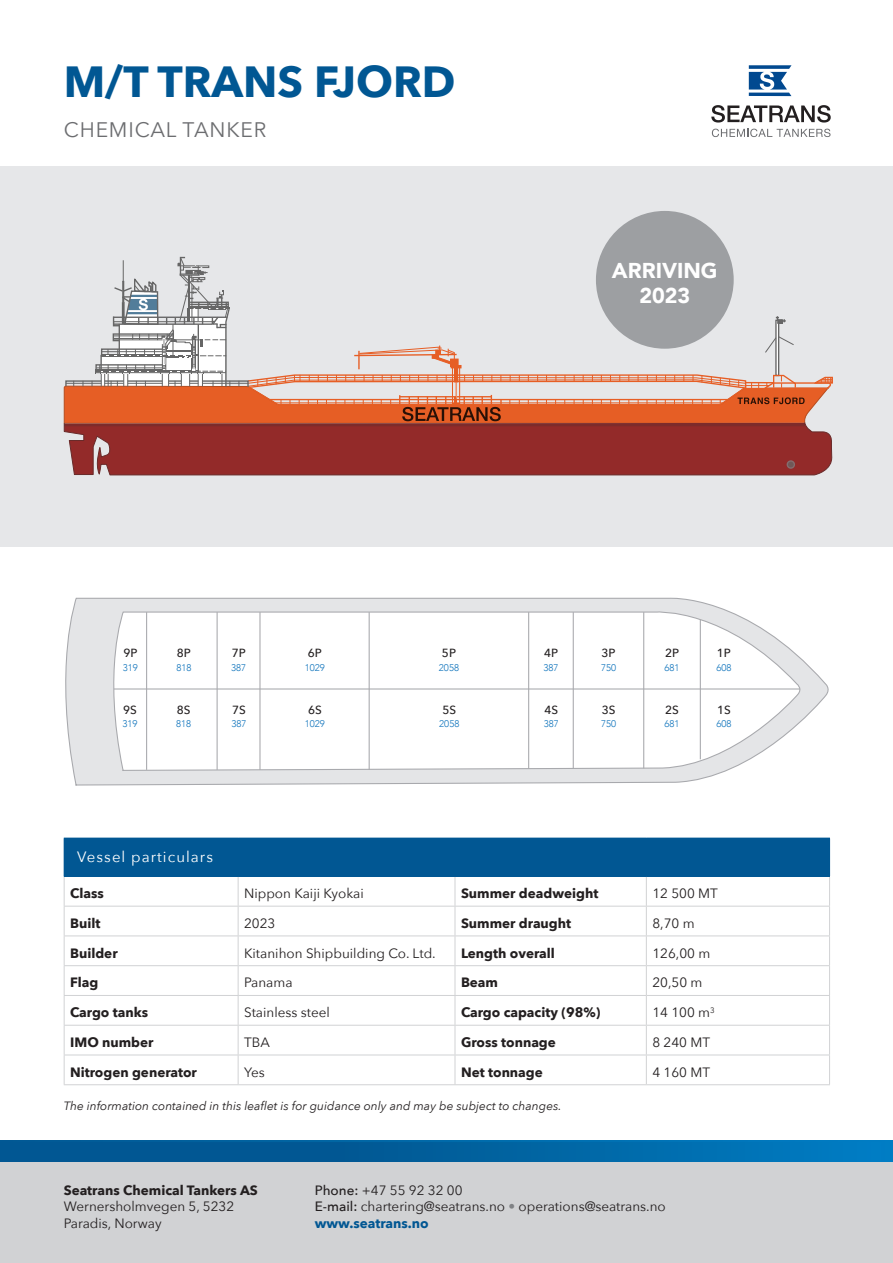
<style>
.page{position:relative;width:893px;height:1263px;background:#fff}
.page>*{position:absolute;margin:0;border:0;box-sizing:border-box;transform-origin:0 0}
.t1{font:700 43.5px "Avenir Next";color:#015793}
.t2{font:900 21.45px/25.8px "Avenir";color:#fff;text-align:center}
.t3{font:21px "Avenir Next";letter-spacing:.04em;color:#6c6d70}
.t4{font:15px "Avenir Next";letter-spacing:.07em;color:#fff}
.t5{font:13.5px/16.2px "Avenir Next";color:#231f20}
.t6{font:700 13.5px "Avenir Next";color:#231f20}
.t7{font:700 13.5px "Avenir Next";color:#015793}
.t8{font:italic 12px "Avenir Next";color:#231f20}
.t9{font:500 11.85px "Avenir Next";color:#231f20}
.t10{font:300 9.6px "Avenir";color:#1074bc}
.s1{font-weight:500}
.s2{color:#808285}
</style>
<div class="page">
<div style="left:0;top:1161px;width:893px;height:102px;background:#d1d2d4"></div>
<svg style="left:712px;top:129px;width:118px;height:8px"></svg>
<svg style="left:711px;top:105px;width:120px;height:18px"></svg>
<svg style="left:749px;top:65px;width:42px;height:31px"></svg>
<svg style="left:0;top:1140px;width:893px;height:21px;background:#006cad"></svg>
<svg style="left:0;top:1142px;width:880px;height:19px;background:#0062a1"></svg>
<div style="left:64px;top:838px;width:766px;height:38px;background:#015793"></div>
<hr style="left:64px;top:906px;width:174px;height:1px;background:#d1d2d4">
<hr style="left:238px;top:906px;width:217px;height:1px;background:#d1d2d4">
<hr style="left:455px;top:906px;width:191px;height:1px;background:#d1d2d4">
<hr style="left:646px;top:906px;width:184px;height:1px;background:#d1d2d4">
<hr style="left:64px;top:935px;width:174px;height:1px;background:#d1d2d4">
<hr style="left:238px;top:935px;width:217px;height:1px;background:#d1d2d4">
<hr style="left:455px;top:935px;width:191px;height:1px;background:#d1d2d4">
<hr style="left:646px;top:935px;width:184px;height:1px;background:#d1d2d4">
<hr style="left:64px;top:965px;width:174px;height:1px;background:#d1d2d4">
<hr style="left:238px;top:965px;width:217px;height:1px;background:#d1d2d4">
<hr style="left:455px;top:965px;width:191px;height:1px;background:#d1d2d4">
<hr style="left:646px;top:965px;width:184px;height:1px;background:#d1d2d4">
<hr style="left:64px;top:995px;width:174px;height:1px;background:#d1d2d4">
<hr style="left:238px;top:995px;width:217px;height:1px;background:#d1d2d4">
<hr style="left:455px;top:995px;width:191px;height:1px;background:#d1d2d4">
<hr style="left:646px;top:995px;width:184px;height:1px;background:#d1d2d4">
<hr style="left:64px;top:1025px;width:174px;height:1px;background:#d1d2d4">
<hr style="left:238px;top:1025px;width:217px;height:1px;background:#d1d2d4">
<hr style="left:455px;top:1025px;width:191px;height:1px;background:#d1d2d4">
<hr style="left:646px;top:1025px;width:184px;height:1px;background:#d1d2d4">
<hr style="left:64px;top:1054px;width:174px;height:1px;background:#d1d2d4">
<svg style="left:64px;top:877px;width:1px;height:207px"></svg>
<hr style="left:238px;top:1054px;width:217px;height:1px;background:#d1d2d4">
<svg style="left:238px;top:877px;width:1px;height:207px"></svg>
<hr style="left:455px;top:1054px;width:191px;height:1px;background:#d1d2d4">
<svg style="left:455px;top:877px;width:1px;height:207px"></svg>
<hr style="left:646px;top:1054px;width:184px;height:1px;background:#d1d2d4">
<svg style="left:646px;top:877px;width:1px;height:207px"></svg>
<svg style="left:829px;top:877px;width:1px;height:207px"></svg>
<hr style="left:64px;top:1084px;width:174px;height:1px;background:#d1d2d4">
<hr style="left:238px;top:1084px;width:217px;height:1px;background:#d1d2d4">
<hr style="left:455px;top:1084px;width:191px;height:1px;background:#d1d2d4">
<hr style="left:646px;top:1084px;width:184px;height:1px;background:#d1d2d4">
<hr style="left:64px;top:876px;width:174px;height:1px;background:#015793">
<hr style="left:238px;top:876px;width:217px;height:1px;background:#015793">
<hr style="left:455px;top:876px;width:191px;height:1px;background:#015793">
<hr style="left:646px;top:876px;width:184px;height:1px;background:#015793">
<svg style="left:65px;top:597px;width:764px;height:189px"></svg>
<svg style="left:102px;top:608px;width:702px;height:164px"></svg>
<hr style="left:146px;top:612px;width:1px;height:158px;background:#a8a9ad">
<hr style="left:217px;top:612px;width:1px;height:158px;background:#a8a9ad">
<hr style="left:259px;top:612px;width:2px;height:158px;background:#a8a9ad">
<hr style="left:369px;top:612px;width:1px;height:158px;background:#a8a9ad">
<hr style="left:528px;top:612px;width:1px;height:157px;background:#a8a9ad">
<hr style="left:573px;top:612px;width:1px;height:156px;background:#a8a9ad">
<hr style="left:643px;top:612px;width:1px;height:156px;background:#a8a9ad">
<hr style="left:700px;top:620px;width:1px;height:139px;background:#a8a9ad">
<hr style="left:114px;top:688px;width:686px;height:1px;background:#a8a9ad">
<div style="left:0;top:166px;width:893px;height:380px;background:#e6e7e9"></div>
<svg style="left:64px;top:256px;width:769px;height:220px"></svg>
<div style="left:596px;top:211px;width:138px;height:138px;background:#9d9fa2;border-radius:50%"></div>
<p class="t1" style="left:64px;top:45px;width:393px">M/T TRANS FJORD</p>
<p class="t3" style="left:64px;top:112px;width:204px">CHEMICAL TANKER</p>
<p class="t2" style="left:612px;top:257px;width:107px">ARRIVING<br>2023</p>
<p class="t9" style="left:123px;top:643px;width:16px">9P</p>
<p class="t10" style="left:123px;top:662px;width:17px">319</p>
<p class="t9" style="left:123px;top:699px;width:15px">9S</p>
<p class="t10" style="left:123px;top:718px;width:17px">319</p>
<p class="t9" style="left:177px;top:643px;width:16px">8P</p>
<p class="t10" style="left:176px;top:662px;width:17px">818</p>
<p class="t9" style="left:177px;top:699px;width:15px">8S</p>
<p class="t10" style="left:176px;top:718px;width:17px">818</p>
<p class="t9" style="left:232px;top:643px;width:16px">7P</p>
<p class="t10" style="left:231px;top:662px;width:17px">387</p>
<p class="t9" style="left:232px;top:699px;width:15px">7S</p>
<p class="t10" style="left:231px;top:718px;width:17px">387</p>
<p class="t9" style="left:308px;top:643px;width:16px">6P</p>
<p class="t10" style="left:305px;top:662px;width:22px">1029</p>
<p class="t9" style="left:308px;top:699px;width:15px">6S</p>
<p class="t10" style="left:305px;top:718px;width:22px">1029</p>
<p class="t9" style="left:442px;top:643px;width:16px">5P</p>
<p class="t10" style="left:439px;top:662px;width:22px">2058</p>
<p class="t9" style="left:442px;top:699px;width:15px">5S</p>
<p class="t10" style="left:439px;top:718px;width:22px">2058</p>
<p class="t9" style="left:544px;top:643px;width:16px">4P</p>
<p class="t10" style="left:543px;top:662px;width:17px">387</p>
<p class="t9" style="left:544px;top:699px;width:15px">4S</p>
<p class="t10" style="left:544px;top:718px;width:17px">387</p>
<p class="t9" style="left:602px;top:643px;width:16px">3P</p>
<p class="t10" style="left:601px;top:662px;width:17px">750</p>
<p class="t9" style="left:602px;top:699px;width:15px">3S</p>
<p class="t10" style="left:601px;top:718px;width:17px">750</p>
<p class="t9" style="left:665px;top:643px;width:16px">2P</p>
<p class="t10" style="left:665px;top:662px;width:17px">681</p>
<p class="t9" style="left:665px;top:699px;width:15px">2S</p>
<p class="t10" style="left:665px;top:718px;width:17px">681</p>
<p class="t9" style="left:717px;top:643px;width:16px">1P</p>
<p class="t10" style="left:716px;top:662px;width:17px">608</p>
<p class="t9" style="left:717px;top:699px;width:15px">1S</p>
<p class="t10" style="left:716px;top:718px;width:17px">608</p>
<p class="t4" style="left:77px;top:844px;width:137px">Vessel particulars</p>
<p class="t6" style="left:70px;top:881px;width:35px">Class</p>
<p class="t5" style="left:244px;top:885px;width:121px">Nippon Kaiji Kyokai</p>
<p class="t6" style="left:461px;top:881px;width:139px">Summer deadweight</p>
<p class="t5" style="left:652px;top:885px;width:67px">12 500 MT</p>
<p class="t6" style="left:70px;top:911px;width:32px">Built</p>
<p class="t5" style="left:244px;top:914px;width:33px">2023</p>
<p class="t6" style="left:461px;top:911px;width:112px">Summer draught</p>
<p class="t5" style="left:652px;top:914px;width:44px">8,70 m</p>
<p class="t6" style="left:70px;top:941px;width:49px">Builder</p>
<p class="t5" style="left:244px;top:944px;width:193px">Kitanihon Shipbuilding Co. Ltd.</p>
<p class="t6" style="left:461px;top:941px;width:95px">Length overall</p>
<p class="t5" style="left:652px;top:944px;width:59px">126,00 m</p>
<p class="t6" style="left:70px;top:971px;width:30px">Flag</p>
<p class="t5" style="left:244px;top:974px;width:50px">Panama</p>
<p class="t6" style="left:461px;top:971px;width:39px">Beam</p>
<p class="t5" style="left:652px;top:974px;width:52px">20,50 m</p>
<p class="t6" style="left:70px;top:1001px;width:79px">Cargo tanks</p>
<p class="t5" style="left:244px;top:1004px;width:87px">Stainless steel</p>
<p class="t6" style="left:461px;top:1001px;width:141px">Cargo capacity (98%)</p>
<p class="t5" style="left:652px;top:1004px;width:64px">14 100 m<sup>3</sup></p>
<p class="t6" style="left:70px;top:1030px;width:85px">IMO number</p>
<p class="t5" style="left:244px;top:1033px;width:27px">TBA</p>
<p class="t6" style="left:461px;top:1030px;width:96px">Gross tonnage</p>
<p class="t5" style="left:652px;top:1033px;width:59px">8 240 MT</p>
<p class="t6" style="left:70px;top:1060px;width:128px">Nitrogen generator</p>
<p class="t5" style="left:244px;top:1063px;width:22px">Yes</p>
<p class="t6" style="left:461px;top:1060px;width:83px">Net tonnage</p>
<p class="t5" style="left:652px;top:1063px;width:59px">4 160 MT</p>
<p class="t8" style="left:64px;top:1095px;width:499px">The information contained in this leaflet is for guidance only and may be subject to changes.</p>
<p class="t6" style="left:64px;top:1179px;width:196px">Seatrans Chemical Tankers AS</p>
<p class="t5" style="left:64px;top:1198px;width:172px">Wernersholmvegen 5, 5232<br>Paradis, Norway</p>
<p class="t5" style="left:315px;top:1182px;width:149px"><span class="s1">Phone:</span> +47 55 92 32 00</p>
<p class="t5" style="left:315px;top:1198px;width:353px"><span class="s1">E-mail:</span> chartering@seatrans.no <span class="s2">•</span> operations@seatrans.no</p>
<p class="t7" style="left:315px;top:1211px;width:116px">www.seatrans.no</p>
</div>
